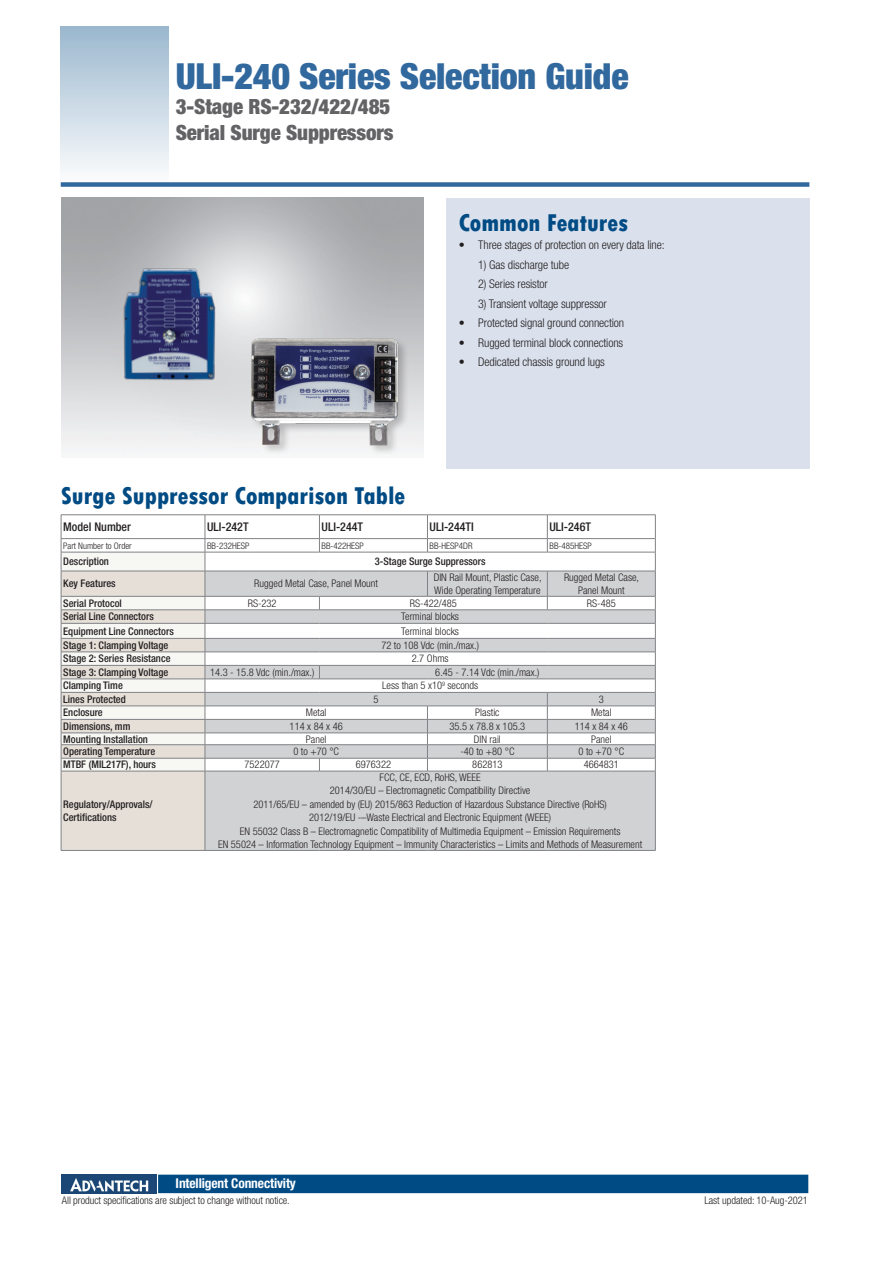
<style>
.page{position:relative;width:893px;height:1263px;background:#fff}
.page>*{position:absolute;margin:0;border:0;box-sizing:border-box;transform-origin:0 0}
.Product_-_Header{font:900 condensed 36px "Helvetica Neue LT Pro";letter-spacing:-.005em;color:#31689d}
.Main_Text{font:800 condensed 25.5px "Tw Cen";color:#004b84}
.Product_-_Header-2{font:900 condensed 21px "Helvetica Neue LT Pro";letter-spacing:-.005em;color:#636366}
.t1{font:700 condensed 13.5px "Helvetica Neue LT Pro";letter-spacing:-.01em;color:#fff}
.Bullets{font:300 condensed 12px "Helvetica Neue LT Pro";letter-spacing:-.01em;color:#231f20}
.chart_text{font:500 condensed 12px "Helvetica Neue LT Pro";color:#231f20}
.Main_Text-2{font:500 condensed 12px "Helvetica Neue LT Pro";color:#231f20}
.chart_text-2{font:300 condensed 10.5px "Helvetica Neue LT Pro";color:#231f20}
.Main_Text-3{font:500 condensed 10.5px/13.5px "Helvetica Neue LT Pro";color:#231f20}
.chart_text-3{font:500 condensed 10.5px "Helvetica Neue LT Pro";color:#231f20}
.Main_Text-4{font:300 condensed 10.5px "Helvetica Neue LT Pro";letter-spacing:-.005em;color:#231f20}
.Main_Text-5{font:300 condensed 9px "Helvetica Neue LT Pro";color:#231f20}
</style>
<div class="page">
<div style="left:60px;top:26px;width:108px;height:160px;background:linear-gradient(to bottom,#9ab7ce,#fdfdfe)"></div>
<div style="left:61px;top:182px;width:748px;height:5px;background:#31689d"></div>
<div style="left:446px;top:198px;width:364px;height:270px;background:#dae1ed"></div>
<div style="left:158px;top:1175px;width:650px;height:18px;background:#004b84"></div>
<img style="left:62px;top:1175px;width:94px;height:18px">
<hr style="left:61px;top:514px;width:144px;height:1px;background:#808285">
<hr style="left:205px;top:514px;width:114px;height:1px;background:#808285">
<hr style="left:319px;top:514px;width:108px;height:1px;background:#808285">
<hr style="left:427px;top:514px;width:120px;height:1px;background:#808285">
<hr style="left:547px;top:514px;width:109px;height:1px;background:#808285">
<hr style="left:61px;top:850px;width:144px;height:1px;background:#808285">
<hr style="left:205px;top:850px;width:114px;height:1px;background:#808285">
<hr style="left:319px;top:850px;width:108px;height:1px;background:#808285">
<hr style="left:427px;top:850px;width:120px;height:1px;background:#808285">
<hr style="left:547px;top:850px;width:109px;height:1px;background:#808285">
<svg style="left:61px;top:515px;width:595px;height:335px"></svg>
<hr style="left:205px;top:758px;width:114px;height:1px;background:#808285">
<hr style="left:319px;top:758px;width:108px;height:1px;background:#808285">
<hr style="left:427px;top:758px;width:120px;height:1px;background:#808285">
<hr style="left:547px;top:758px;width:109px;height:1px;background:#808285">
<div style="left:250px;top:337px;width:159px;height:118px;background:#231f20;opacity:.25"></div>
<img style="left:239px;top:328px;width:175px;height:119px">
<img style="left:115px;top:259px;width:110px;height:141px">
<p class="Product_-_Header" style="left:176px;top:54px;width:454px">ULI-240 Series Selection Guide</p>
<p class="Product_-_Header-2" style="left:176px;top:94px;width:216px">3-Stage RS-232/422/485</p>
<p class="Product_-_Header-2" style="left:176px;top:119px;width:219px">Serial Surge Suppressors</p>
<p class="Main_Text" style="left:459px;top:208px;width:171px">Common Features</p>
<p class="Main_Text" style="left:61px;top:481px;width:346px">Surge Suppressor Comparison Table</p>
<p class="Bullets" style="left:459px;top:238px;width:207px">• Three stages of protection on every data line:</p>
<p class="Bullets" style="left:478px;top:257px;width:92px">1) Gas discharge tube</p>
<p class="Bullets" style="left:478px;top:277px;width:71px">2) Series resistor</p>
<p class="Bullets" style="left:478px;top:296px;width:130px">3) Transient voltage suppressor</p>
<p class="Bullets" style="left:459px;top:316px;width:167px">• Protected signal ground connection</p>
<p class="Bullets" style="left:459px;top:335px;width:166px">• Rugged terminal block connections</p>
<p class="Bullets" style="left:459px;top:355px;width:148px">• Dedicated chassis ground lugs</p>
<p class="Main_Text-2" style="left:63px;top:520px;width:69px">Model Number</p>
<p class="chart_text" style="left:207px;top:520px;width:43px">ULI-242T</p>
<p class="chart_text" style="left:322px;top:520px;width:43px">ULI-244T</p>
<p class="chart_text" style="left:430px;top:520px;width:46px">ULI-244TI</p>
<p class="chart_text" style="left:549px;top:520px;width:43px">ULI-246T</p>
<p class="Main_Text-5" style="left:63px;top:540px;width:70px">Part Number to Order</p>
<p class="Main_Text-5" style="left:207px;top:540px;width:44px">BB-232HESP</p>
<p class="Main_Text-5" style="left:322px;top:540px;width:44px">BB-422HESP</p>
<p class="Main_Text-5" style="left:430px;top:540px;width:44px">BB-HESP4DR</p>
<p class="Main_Text-5" style="left:549px;top:540px;width:44px">BB-485HESP</p>
<p class="Main_Text-3" style="left:63px;top:555px;width:47px">Description</p>
<p class="chart_text-3" style="left:375px;top:555px;width:112px">3-Stage Surge Suppressors</p>
<p class="Main_Text-3" style="left:63px;top:577px;width:54px">Key Features</p>
<p class="chart_text-2" style="left:254px;top:578px;width:125px">Rugged Metal Case, Panel Mount</p>
<p class="chart_text-2" style="left:434px;top:571px;width:109px">DIN Rail Mount, Plastic Case,</p>
<p class="chart_text-2" style="left:434px;top:584px;width:108px">Wide Operating Temperature</p>
<p class="chart_text-2" style="left:564px;top:571px;width:77px">Rugged Metal Case,</p>
<p class="chart_text-2" style="left:578px;top:584px;width:48px">Panel Mount</p>
<p class="Main_Text-3" style="left:63px;top:596px;width:60px">Serial Protocol</p>
<p class="chart_text-2" style="left:248px;top:597px;width:30px">RS-232</p>
<p class="chart_text-2" style="left:410px;top:597px;width:48px">RS-422/485</p>
<p class="chart_text-2" style="left:587px;top:597px;width:30px">RS-485</p>
<p class="Main_Text-3" style="left:63px;top:610px;width:92px">Serial Line Connectors</p>
<p class="chart_text-2" style="left:401px;top:611px;width:59px">Terminal blocks</p>
<p class="Main_Text-3" style="left:63px;top:624px;width:112px">Equipment Line Connectors</p>
<p class="chart_text-2" style="left:401px;top:625px;width:59px">Terminal blocks</p>
<p class="Main_Text-3" style="left:63px;top:638px;width:107px">Stage 1: Clamping Voltage</p>
<p class="chart_text-2" style="left:381px;top:639px;width:99px">72 to 108 Vdc (min./max.)</p>
<p class="Main_Text-3" style="left:63px;top:652px;width:109px">Stage 2: Series Resistance</p>
<p class="chart_text-2" style="left:412px;top:653px;width:38px">2.7 Ohms</p>
<p class="Main_Text-3" style="left:63px;top:665px;width:107px">Stage 3: Clamping Voltage</p>
<p class="chart_text-2" style="left:210px;top:666px;width:106px">14.3 - 15.8 Vdc (min./max.)</p>
<p class="chart_text-2" style="left:435px;top:666px;width:106px">6.45 - 7.14 Vdc (min./max.)</p>
<p class="Main_Text-3" style="left:63px;top:679px;width:61px">Clamping Time</p>
<p class="chart_text-2" style="left:382px;top:680px;width:98px">Less than 5 x10<sup>9</sup> seconds</p>
<p class="Main_Text-3" style="left:63px;top:692px;width:64px">Lines Protected</p>
<p class="chart_text-2" style="left:374px;top:693px;width:7px">5</p>
<p class="chart_text-2" style="left:599px;top:693px;width:7px">3</p>
<p class="Main_Text-3" style="left:63px;top:706px;width:41px">Enclosure</p>
<p class="chart_text-2" style="left:306px;top:707px;width:22px">Metal</p>
<p class="chart_text-2" style="left:475px;top:707px;width:26px">Plastic</p>
<p class="chart_text-2" style="left:591px;top:707px;width:22px">Metal</p>
<p class="Main_Text-3" style="left:63px;top:719px;width:69px">Dimensions, mm</p>
<p class="chart_text-2" style="left:290px;top:720px;width:55px">114 x 84 x 46</p>
<p class="chart_text-2" style="left:449px;top:720px;width:77px">35.5 x 78.8 x 105.3</p>
<p class="chart_text-2" style="left:575px;top:720px;width:55px">114 x 84 x 46</p>
<p class="Main_Text-3" style="left:63px;top:732px;width:86px">Mounting Installation</p>
<p class="chart_text-2" style="left:306px;top:733px;width:22px">Panel</p>
<p class="chart_text-2" style="left:474px;top:733px;width:28px">DIN rail</p>
<p class="chart_text-2" style="left:591px;top:733px;width:22px">Panel</p>
<p class="Main_Text-3" style="left:63px;top:745px;width:94px">Operating Temperature</p>
<p class="chart_text-2" style="left:293px;top:745px;width:47px">0 to +70 °C</p>
<p class="chart_text-2" style="left:460px;top:745px;width:56px">-40 to +80 °C</p>
<p class="chart_text-2" style="left:578px;top:745px;width:47px">0 to +70 °C</p>
<p class="Main_Text-3" style="left:63px;top:758px;width:94px">MTBF (MIL217F), hours</p>
<p class="chart_text-2" style="left:245px;top:759px;width:37px">7522077</p>
<p class="chart_text-2" style="left:356px;top:759px;width:37px">6976322</p>
<p class="chart_text-2" style="left:472px;top:759px;width:32px">862813</p>
<p class="chart_text-2" style="left:584px;top:759px;width:37px">4664831</p>
<p class="Main_Text-3" style="left:63px;top:797px;width:91px">Regulatory/Approvals/<br>Certifications</p>
<p class="chart_text-2" style="left:380px;top:771px;width:103px">FCC, CE, ECD, RoHS, WEEE</p>
<p class="chart_text-2" style="left:330px;top:784px;width:202px">2014/30/EU – Electromagnetic Compatibility Directive</p>
<p class="chart_text-2" style="left:253px;top:798px;width:355px">2011/65/EU – amended by (EU) 2015/863 Reduction of Hazardous Substance Directive (RoHS)</p>
<p class="chart_text-2" style="left:309px;top:811px;width:243px">2012/19/EU -–Waste Electrical and Electronic Equipment (WEEE)</p>
<p class="chart_text-2" style="left:240px;top:825px;width:382px">EN 55032 Class B – Electromagnetic Compatibility of Multimedia Equipment – Emission Requirements</p>
<p class="chart_text-2" style="left:218px;top:838px;width:426px">EN 55024 – Information Technology Equipment – Immunity Characteristics – Limits and Methods of Measurement</p>
<p class="t1" style="left:176px;top:1175px;width:122px">Intelligent Connectivity</p>
<p class="chart_text-2" style="left:62px;top:1195px;width:229px">All product specifications are subject to change without notice.</p>
<p class="Main_Text-4" style="left:704px;top:1194px;width:105px">Last updated: 10-Aug-2021</p>
</div>
